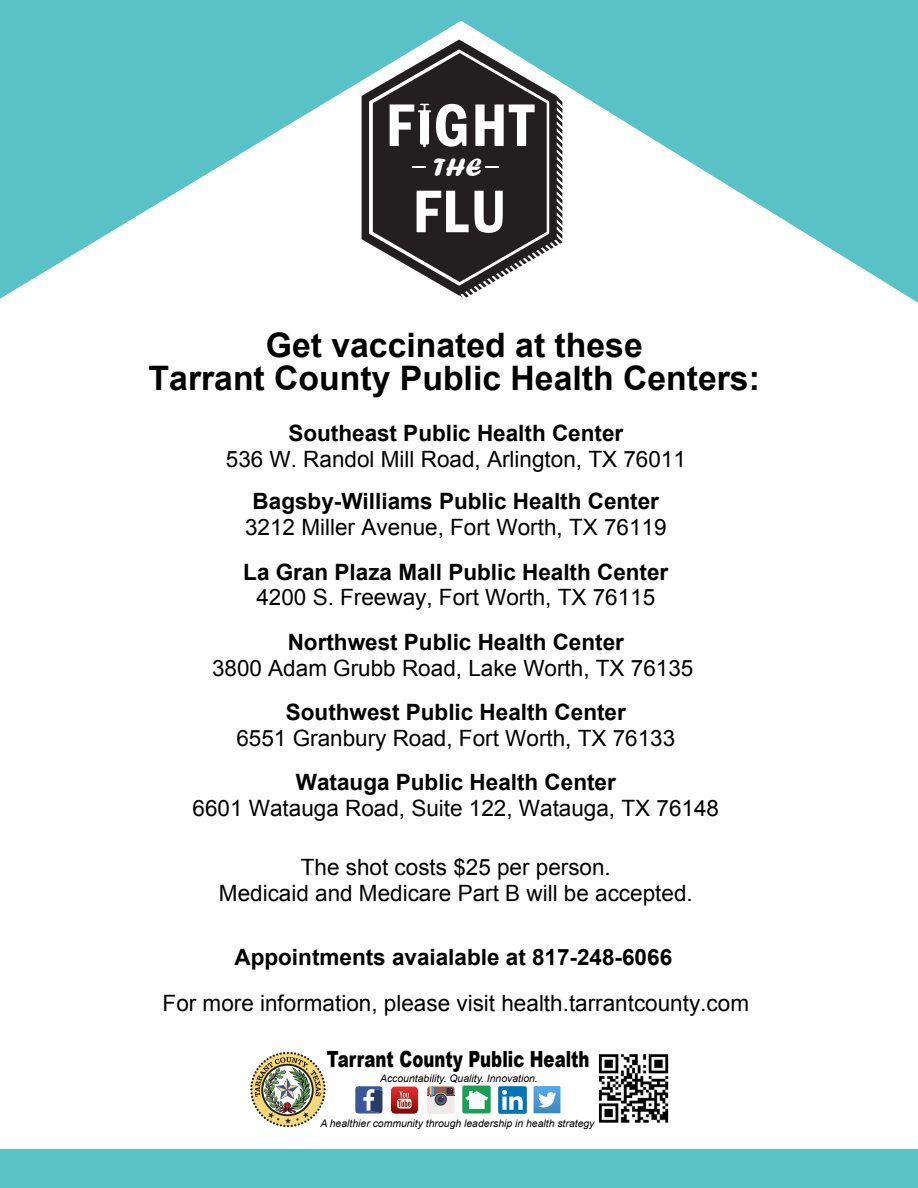
<style>
.page{position:relative;width:918px;height:1188px;background:#fff}
.page>*{position:absolute;margin:0;border:0;box-sizing:border-box;transform-origin:0 0}
.t1{font:600 condensed 62.25px "Franklin Gothic";letter-spacing:.03em;color:#fff}
.t2{font:700 33.75px/32.8px "Arial";color:#000;text-align:center}
.t3{font:26.1px "Forte";color:#fff}
.t4{font:22.5px/25.8px "Arial";color:#000;text-align:center}
.t5{font:700 22.5px "Arial";color:#000}
.t6{font:900 22.35px "Arial";color:#000;scale:.74 1}
.t7{font:italic 10.35px "Arial";color:#000}
</style>
<div class="page">
<img style="left:533px;top:1086px;width:28px;height:28px">
<img style="left:499px;top:1086px;width:27px;height:28px">
<img style="left:463px;top:1086px;width:28px;height:28px">
<svg style="left:427px;top:1086px;width:28px;height:28px"></svg>
<img style="left:391px;top:1086px;width:27px;height:28px">
<svg style="left:355px;top:1086px;width:27px;height:27px"></svg>
<img style="left:598px;top:1054px;width:71px;height:69px">
<img style="left:250px;top:1052px;width:76px;height:75px">
<svg style="left:0;top:0;width:918px;height:303px;fill:#59c2c7"></svg>
<div style="left:0;top:1149px;width:918px;height:39px;background:#59c2c7"></div>
<h1 class="t1" style="left:386px;top:84px;width:150px">F GHT</h1>
<p class="t3" style="left:434px;top:152px;width:49px">THE</p>
<h1 class="t1" style="left:413px;top:170px;width:95px">FLU</h1>
<h2 class="t2" style="left:149px;top:330px;width:613px">Get vaccinated at these<br>Tarrant County Public Health Centers:</h2>
<p class="t5" style="left:288px;top:418px;width:336px">Southeast Public Health Center</p>
<p class="t4" style="left:226px;top:446px;width:462px">536 W. Randol Mill Road, Arlington, TX 76011</p>
<p class="t5" style="left:253px;top:487px;width:408px">Bagsby-Williams Public Health Center</p>
<p class="t4" style="left:245px;top:515px;width:423px">3212 Miller Avenue, Fort Worth, TX 76119</p>
<p class="t5" style="left:243px;top:557px;width:427px">La Gran Plaza Mall Public Health Center</p>
<p class="t4" style="left:256px;top:585px;width:400px">4200 S. Freeway, Fort Worth, TX 76115</p>
<p class="t5" style="left:288px;top:627px;width:338px">Northwest Public Health Center</p>
<p class="t4" style="left:212px;top:655px;width:483px">3800 Adam Grubb Road, Lake Worth, TX 76135</p>
<p class="t5" style="left:286px;top:697px;width:341px">Southwest Public Health Center</p>
<p class="t4" style="left:236px;top:725px;width:440px">6551 Granbury Road, Fort Worth, TX 76133</p>
<p class="t5" style="left:296px;top:767px;width:322px">Watauga Public Health Center</p>
<p class="t4" style="left:193px;top:795px;width:528px">6601 Watauga Road, Suite 122, Watauga, TX 76148</p>
<p class="t4" style="left:219px;top:854px;width:475px">The shot costs $25 per person.<br>Medicaid and Medicare Part B will be accepted.</p>
<p class="t5" style="left:235px;top:942px;width:439px">Appointments avaialable at 817-248-6066</p>
<p class="t4" style="left:163px;top:990px;width:588px">For more information, please visit health.tarrantcounty.com</p>
<p class="t6" style="left:327px;top:1043px;width:357px">Tarrant County Public Health</p>
<p class="t7" style="left:380px;top:1071px;width:159px">Accountability. Quality. Innovation.</p>
<p class="t7" style="left:320px;top:1117px;width:276px">A healthier community through leadership in health strategy</p>
</div>
